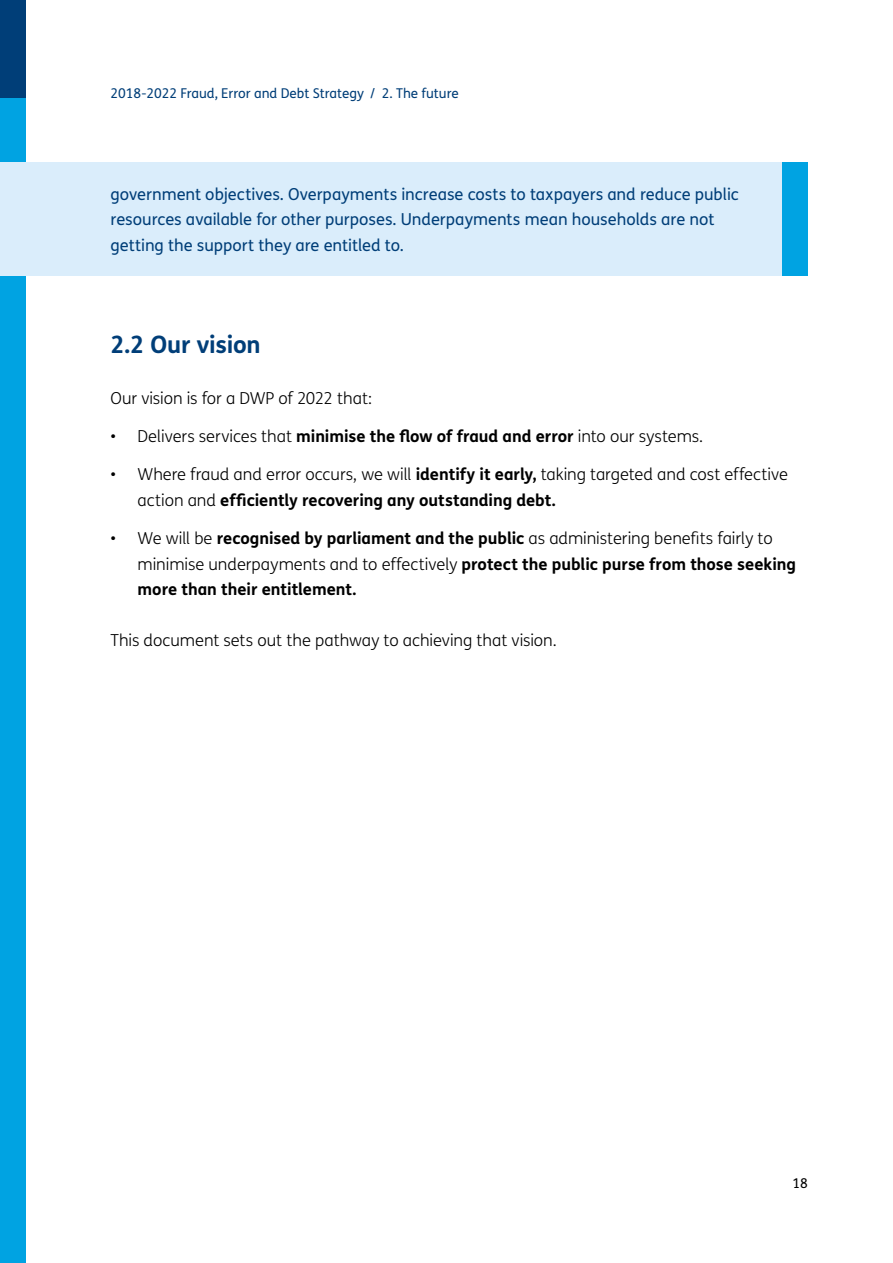
<style>
.page{position:relative;width:893px;height:1263px;background:#fff}
.page>*{position:absolute;margin:0;border:0;box-sizing:border-box;transform-origin:0 0}
.t1{font:700 24px "FS Me";letter-spacing:-.01em;color:#003e78}
.t2{font:300 16.5px/25.5px "FS Me";letter-spacing:-.005em;color:#000}
.CALLOUT_BODY{font:16.5px/25.5px "FS Me";color:#003e78}
.t3{font:700 16.5px/25.5px "FS Me";letter-spacing:-.005em;color:#000}
.t4{font:13.5px "FS Me";color:#003e78}
.t5{font:13.5px "FS Me";color:#000}
.s1{font-weight:700}
.s2{font-weight:300}
</style>
<div class="page">
<div style="left:0;top:98px;width:26px;height:1165px;background:#00a3e2"></div>
<div style="left:0;top:0;width:26px;height:98px;background:#003e78"></div>
<div style="left:0;top:163px;width:808px;height:113px;background:#daedfb"></div>
<div style="left:782px;top:163px;width:26px;height:113px;background:#00a3e2"></div>
<p class="t4" style="left:111px;top:84px;width:350px">2018-2022 Fraud, Error and Debt Strategy / 2. The future</p>
<p class="CALLOUT_BODY" style="left:111px;top:181px;width:630px">government objectives. Overpayments increase costs to taxpayers and reduce public resources available for other purposes. Underpayments mean households are not getting the support they are entitled to.</p>
<h2 class="t1" style="left:111px;top:326px;width:152px">2.2 Our vision</h2>
<p class="t2" style="left:111px;top:385px;width:263px">Our vision is for a DWP of 2022 that:</p>
<p class="t2" style="left:111px;top:423px;width:594px">• Delivers services that <span class="s1">minimise the flow of fraud and error</span> into our systems.</p>
<p class="t2" style="left:138px;top:461px;width:652px;text-indent:-27px">• Where fraud and error occurs, we will <span class="s1">identify it early,</span> taking targeted and cost effective action and <span class="s1">efficiently recovering any outstanding debt.</span></p>
<p class="t3" style="left:138px;top:525px;width:660px;text-indent:-27px"><span class="s2">• We will be</span> recognised by parliament and the public <span class="s2">as administering benefits fairly to minimise underpayments and to effectively</span> protect the public purse from those seeking more than their entitlement.</p>
<p class="t2" style="left:111px;top:627px;width:448px">This document sets out the pathway to achieving that vision.</p>
<p class="t5" style="left:792px;top:1174px;width:17px">18</p>
</div>
